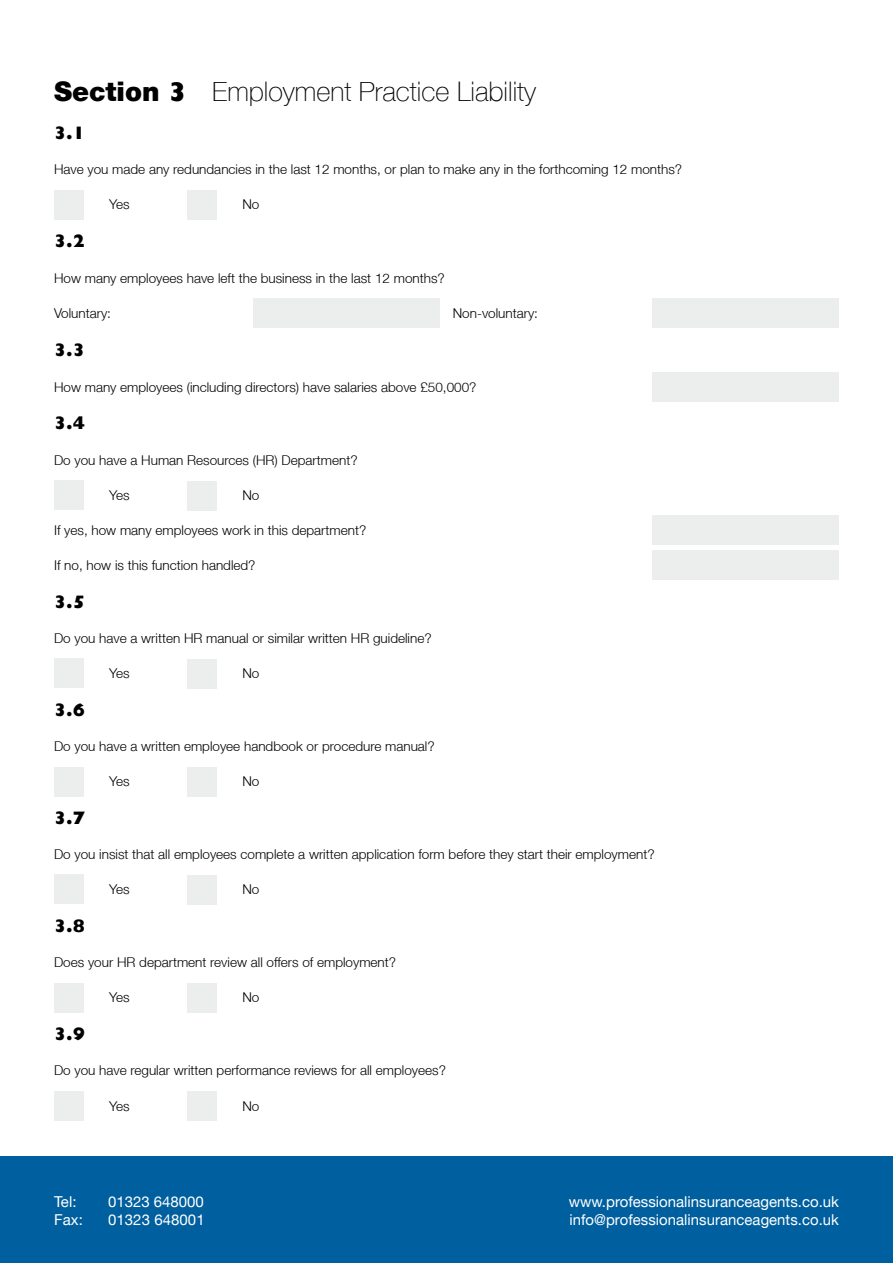
<style>
.page{position:relative;width:893px;height:1263px;background:#fff}
.page>*{position:absolute;margin:0;border:0;box-sizing:border-box;transform-origin:0 0}
.t1{font:100 27px "Helvetica Neue LT";color:#000}
.t2{font:900 27px "Helvetica Neue LT";color:#000}
.t3{font:800 18px "Gill Sans";color:#000}
.t4{font:15px/18px "Helvetica Neue LT";color:#fff}
.t5{font:300 13.5px "Helvetica Neue LT";color:#000}
.s1{font-family:"Gill Sans";font-weight:800}
</style>
<div class="page">
<div style="left:0;top:1156px;width:893px;height:107px;background:#005f9e"></div>
<div style="left:187px;top:190px;width:30px;height:29px;background:#eceded"></div>
<div style="left:54px;top:190px;width:30px;height:29px;background:#eceded"></div>
<div style="left:254px;top:298px;width:186px;height:30px;background:#eceded"></div>
<div style="left:652px;top:298px;width:187px;height:30px;background:#eceded"></div>
<div style="left:652px;top:372px;width:187px;height:30px;background:#eceded"></div>
<div style="left:187px;top:481px;width:30px;height:30px;background:#eceded"></div>
<div style="left:54px;top:480px;width:30px;height:30px;background:#eceded"></div>
<div style="left:652px;top:515px;width:187px;height:30px;background:#eceded"></div>
<div style="left:652px;top:551px;width:187px;height:29px;background:#eceded"></div>
<div style="left:187px;top:659px;width:30px;height:30px;background:#eceded"></div>
<div style="left:54px;top:658px;width:30px;height:30px;background:#eceded"></div>
<div style="left:187px;top:767px;width:30px;height:30px;background:#eceded"></div>
<div style="left:54px;top:767px;width:30px;height:29px;background:#eceded"></div>
<div style="left:187px;top:875px;width:30px;height:30px;background:#eceded"></div>
<div style="left:54px;top:874px;width:30px;height:30px;background:#eceded"></div>
<div style="left:187px;top:983px;width:30px;height:30px;background:#eceded"></div>
<div style="left:54px;top:983px;width:30px;height:29px;background:#eceded"></div>
<div style="left:187px;top:1091px;width:30px;height:30px;background:#eceded"></div>
<div style="left:54px;top:1091px;width:30px;height:30px;background:#eceded"></div>
<p class="t2" style="left:54px;top:76px;width:134px">Section <span class="s1">3</span></p>
<p class="t1" style="left:212px;top:76px;width:325px">Employment Practice Liability</p>
<p class="t3" style="left:54px;top:123px;width:32px">3.1</p>
<p class="t5" style="left:54px;top:161px;width:630px">Have you made any redundancies in the last 12 months, or plan to make any in the forthcoming 12 months?</p>
<p class="t5" style="left:109px;top:196px;width:22px">Yes</p>
<p class="t5" style="left:242px;top:196px;width:19px">No</p>
<p class="t3" style="left:54px;top:230px;width:32px">3.2</p>
<p class="t5" style="left:54px;top:269px;width:392px">How many employees have left the business in the last 12 months?</p>
<p class="t5" style="left:54px;top:305px;width:59px">Voluntary:</p>
<p class="t5" style="left:453px;top:305px;width:87px">Non-voluntary:</p>
<p class="t3" style="left:54px;top:340px;width:32px">3.3</p>
<p class="t5" style="left:54px;top:378px;width:424px">How many employees (including directors) have salaries above £50,000?</p>
<p class="t3" style="left:54px;top:413px;width:32px">3.4</p>
<p class="t5" style="left:54px;top:452px;width:305px">Do you have a Human Resources (HR) Department?</p>
<p class="t5" style="left:109px;top:487px;width:22px">Yes</p>
<p class="t5" style="left:242px;top:487px;width:19px">No</p>
<p class="t5" style="left:54px;top:522px;width:314px">If yes, how many employees work in this department?</p>
<p class="t5" style="left:54px;top:557px;width:203px">If no, how is this function handled?</p>
<p class="t3" style="left:54px;top:592px;width:32px">3.5</p>
<p class="t5" style="left:54px;top:630px;width:379px">Do you have a written HR manual or similar written HR guideline?</p>
<p class="t5" style="left:109px;top:665px;width:22px">Yes</p>
<p class="t5" style="left:242px;top:665px;width:19px">No</p>
<p class="t3" style="left:54px;top:699px;width:32px">3.6</p>
<p class="t5" style="left:54px;top:738px;width:382px">Do you have a written employee handbook or procedure manual?</p>
<p class="t5" style="left:109px;top:773px;width:22px">Yes</p>
<p class="t5" style="left:242px;top:773px;width:19px">No</p>
<p class="t3" style="left:54px;top:808px;width:32px">3.7</p>
<p class="t5" style="left:54px;top:846px;width:602px">Do you insist that all employees complete a written application form before they start their employment?</p>
<p class="t5" style="left:109px;top:881px;width:22px">Yes</p>
<p class="t5" style="left:242px;top:881px;width:19px">No</p>
<p class="t3" style="left:54px;top:915px;width:32px">3.8</p>
<p class="t5" style="left:54px;top:954px;width:344px">Does your HR department review all offers of employment?</p>
<p class="t5" style="left:109px;top:989px;width:22px">Yes</p>
<p class="t5" style="left:242px;top:989px;width:19px">No</p>
<p class="t3" style="left:54px;top:1024px;width:32px">3.9</p>
<p class="t5" style="left:54px;top:1062px;width:393px">Do you have regular written performance reviews for all employees?</p>
<p class="t5" style="left:109px;top:1097px;width:22px">Yes</p>
<p class="t5" style="left:242px;top:1097px;width:19px">No</p>
<p class="t4" style="left:54px;top:1192px;width:24px">Tel:</p>
<p class="t4" style="left:108px;top:1192px;width:97px">01323 648000</p>
<p class="t4" style="left:54px;top:1210px;width:30px">Fax:</p>
<p class="t4" style="left:108px;top:1210px;width:98px">01323 648001</p>
<p class="t4" style="left:569px;top:1192px;width:272px">www.professionalinsuranceagents.co.uk info@professionalinsuranceagents.co.uk</p>
</div>
